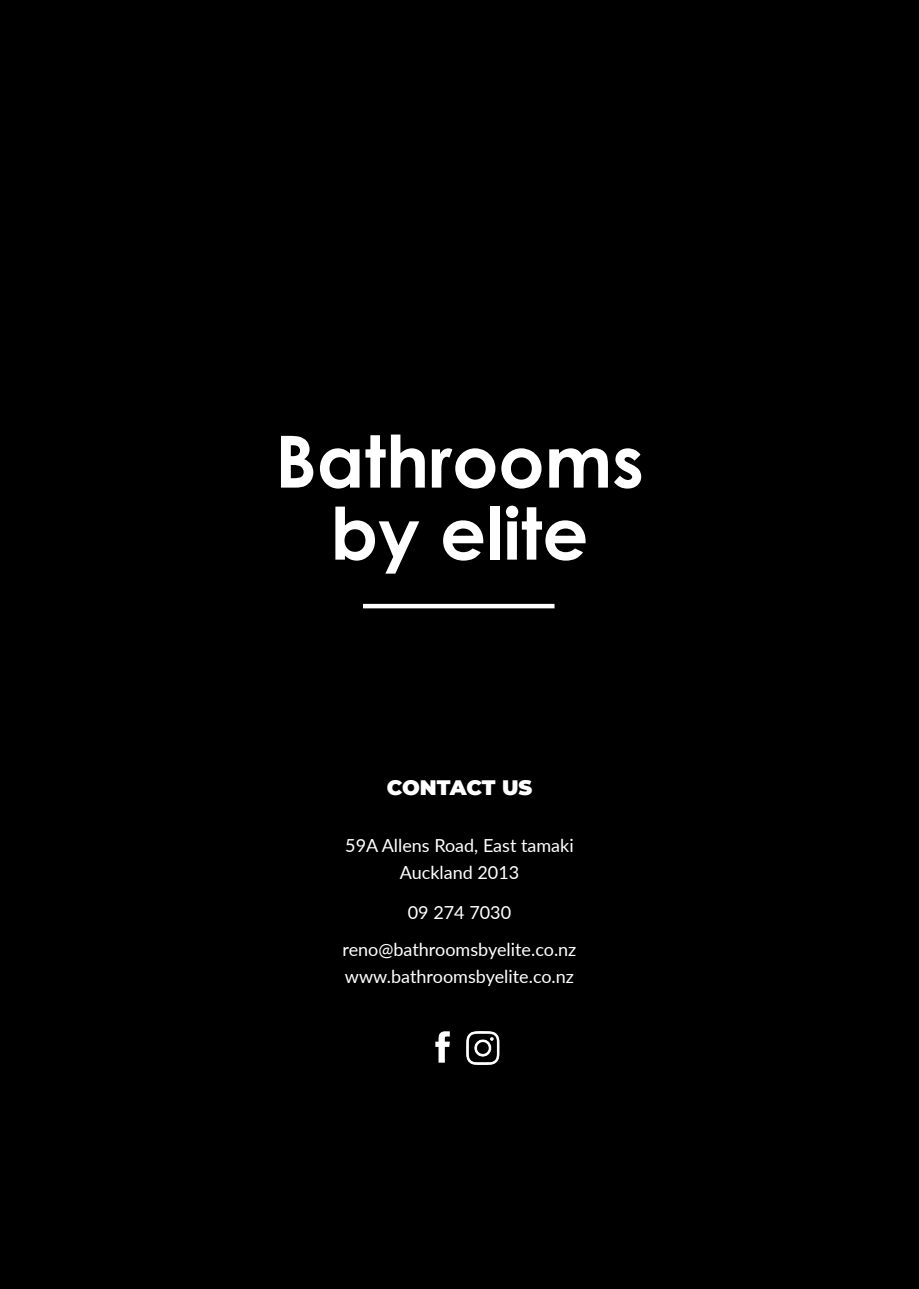
<style>
.page{position:relative;width:919px;height:1289px;background:#fff}
.page>*{position:absolute;margin:0;border:0;box-sizing:border-box;transform-origin:0 0}
.t1{font:700 72px/72px "Century Gothic";color:#fff;text-align:center}
.Contact{font:900 21px "Montserrat";letter-spacing:-.005em;color:#fff}
.Info{font:18px/27px "Lato";color:#fff;text-align:center}
</style>
<div class="page">
<div style="left:0;top:0;width:918px;height:1288px;background:#000"></div>
<hr style="left:363px;top:604px;width:191px;height:4px;background:#fff">
<img style="left:435px;top:1031px;width:15px;height:32px">
<img style="left:466px;top:1031px;width:34px;height:34px">
<p class="t1" style="left:275px;top:422px;width:370px">Bathrooms by elite</p>
<p class="Contact" style="left:386px;top:772px;width:147px">CONTACT US</p>
<p class="Info" style="left:345px;top:831px;width:230px">59A Allens Road, East tamaki<br>Auckland 2013</p>
<p class="Info" style="left:408px;top:898px;width:105px">09 274 7030</p>
<p class="Info" style="left:342px;top:935px;width:235px">reno@bathroomsbyelite.co.nz</p>
<p class="Info" style="left:345px;top:962px;width:231px">www.bathroomsbyelite.co.nz</p>
</div>
